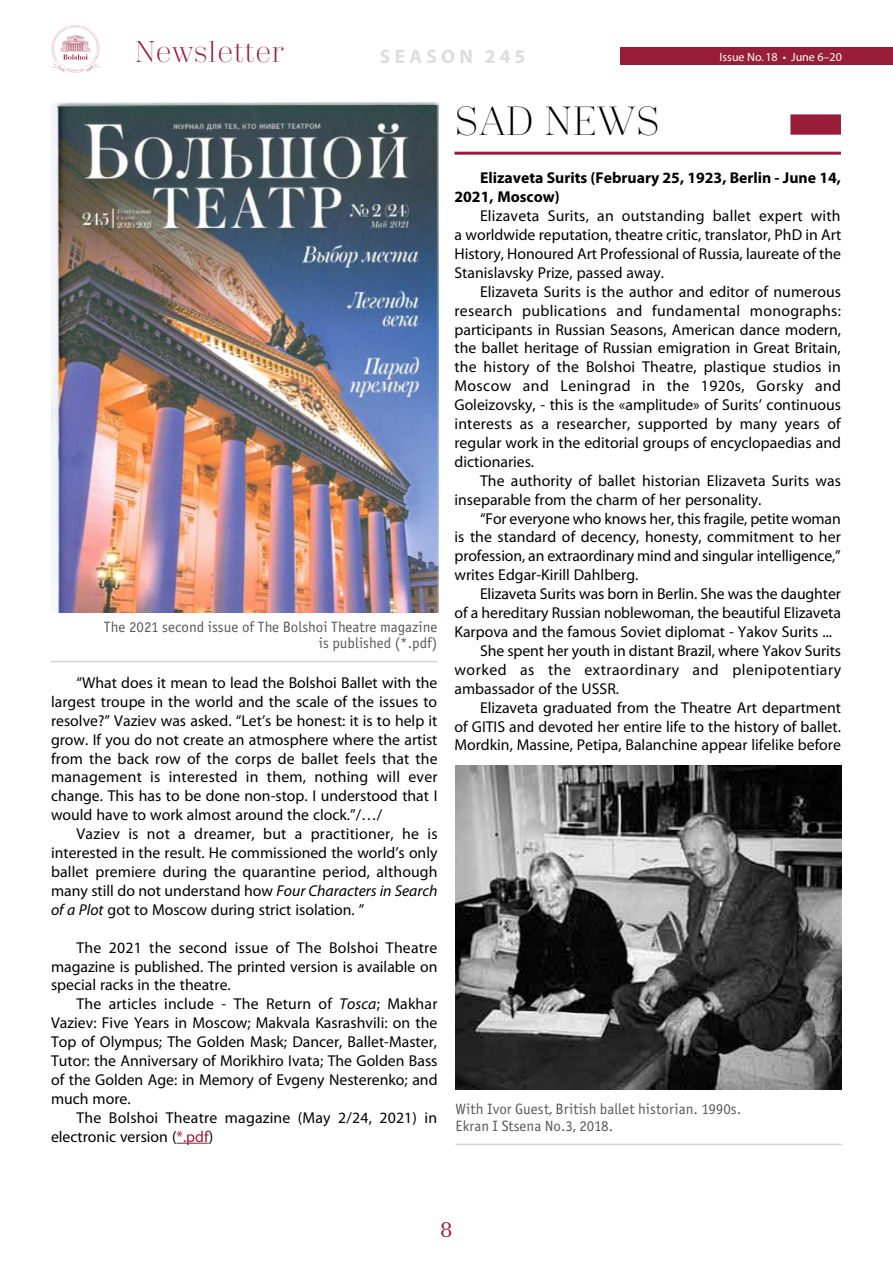
<style>
.page{position:relative;width:893px;height:1263px;background:#fff}
.page>*{position:absolute;margin:0;border:0;box-sizing:border-box;transform-origin:0 0}
.t1{font:300 40.5px "Trivia Serif";color:#000}
.t2{font:300 30px "Trivia Serif";color:#981d39}
.t3{font:21px "Trivia Serif 10 Demo";color:#981d39}
.t4{font:700 19.5px "Myriad Pro";letter-spacing:.22em;color:#dcddde}
.t5{font:15.75px/18.9px "Myriad Pro";color:#000;text-align:justify}
.t6{font:700 15.75px/18.9px "Myriad Pro";color:#000}
.t7{font:15.75px "Myriad Pro";letter-spacing:.035em;color:#000}
.t8{font:15px/16.5px "Officina Sans Book ITC";color:#58595b;text-align:right}
.t9{font:12px "Myriad Pro";color:#fff}
.s1{font-style:italic}
.s2{color:#981d39}
</style>
<div class="page">
<svg style="left:51px;top:25px;width:49px;height:47px"></svg>
<div style="left:621px;top:48px;width:272px;height:17px;background:#981d39"></div>
<hr style="left:176px;top:1143px;width:33px;height:1px;background:#981d39">
<div style="left:790px;top:114px;width:51px;height:21px;background:#981d39"></div>
<hr style="left:454px;top:152px;width:387px;height:3px;background:#981d39">
<img style="left:51px;top:102px;width:387px;height:510px">
<hr style="left:51px;top:661px;width:386px;height:1px;background:#d1d3d4">
<hr style="left:455px;top:1144px;width:387px;height:1px;background:#d1d3d4">
<img style="left:455px;top:765px;width:387px;height:324px">
<h2 class="t2" style="left:135px;top:36px;width:150px">Newsletter</h2>
<p class="t4" style="left:380px;top:44px;width:147px">SEASON 245</p>
<p class="t9" style="left:720px;top:49px;width:124px">Issue No.18 • June 6–20</p>
<p class="t8" style="left:104px;top:618px;width:335px">The 2021 second issue of The Bolshoi Theatre magazine is published (*.pdf)</p>
<p class="t5" style="left:51px;top:673px;width:388px;text-indent:26px">“What does it mean to lead the Bolshoi Ballet with the largest troupe in the world and the scale of the issues to resolve?” Vaziev was asked. “Let’s be honest: it is to help it grow. If you do not create an atmosphere where the artist from the back row of the corps de ballet feels that the management is interested in them, nothing will ever change. This has to be done non-stop. I understood that I would have to work almost around the clock.”/…/</p>
<p class="t5" style="left:51px;top:824px;width:388px;text-indent:26px">Vaziev is not a dreamer, but a practitioner, he is interested in the result. He commissioned the world’s only ballet premiere during the quarantine period, although many still do not understand how <span class="s1">Four Characters in Search of a Plot</span> got to Moscow during strict isolation. ”</p>
<p class="t5" style="left:51px;top:937px;width:388px;text-indent:26px">The 2021 the second issue of The Bolshoi Theatre magazine is published. The printed version is available on special racks in the theatre.</p>
<p class="t5" style="left:51px;top:994px;width:388px;text-indent:26px">The articles include - The Return of <span class="s1">Tosca</span>; Makhar Vaziev: Five Years in Moscow; Makvala Kasrashvili: on the Top of Olympus; The Golden Mask; Dancer, Ballet-Master, Tutor: the Anniversary of Morikhiro Ivata; The Golden Bass of the Golden Age: in Memory of Evgeny Nesterenko; and much more.</p>
<p class="t5" style="left:51px;top:1108px;width:388px;text-indent:26px">The Bolshoi Theatre magazine (May 2/24, 2021) in electronic version (<span class="s2">*.pdf</span>)</p>
<h1 class="t1" style="left:454px;top:99px;width:207px">SAD NEWS</h1>
<p class="t6" style="left:454px;top:168px;width:388px;text-indent:26px">Elizaveta Surits (February 25, 1923, Berlin - June 14,<br>2021, Moscow)</p>
<p class="t5" style="left:454px;top:206px;width:388px;text-indent:26px">Elizaveta Surits, an outstanding ballet expert with a worldwide reputation, theatre critic, translator, PhD in Art History, Honoured Art Professional of Russia, laureate of the Stanislavsky Prize, passed away.</p>
<p class="t5" style="left:454px;top:282px;width:388px;text-indent:26px">Elizaveta Surits is the author and editor of numerous research publications and fundamental monographs: participants in Russian Seasons, American dance modern, the ballet heritage of Russian emigration in Great Britain, the history of the Bolshoi Theatre, plastique studios in Moscow and Leningrad in the 1920s, Gorsky and Goleizovsky, - this is the «amplitude» of Surits’ continuous interests as a researcher, supported by many years of regular work in the editorial groups of encyclopaedias and dictionaries.</p>
<p class="t5" style="left:454px;top:471px;width:388px;text-indent:26px">The authority of ballet historian Elizaveta Surits was inseparable from the charm of her personality.</p>
<p class="t5" style="left:454px;top:509px;width:388px;text-indent:26px">“For everyone who knows her, this fragile, petite woman is the standard of decency, honesty, commitment to her profession, an extraordinary mind and singular intelligence,” writes Edgar-Kirill Dahlberg.</p>
<p class="t5" style="left:480px;top:584px;width:362px">Elizaveta Surits was born in Berlin. She was the daughter</p>
<p class="t5" style="left:454px;top:603px;width:388px">of a hereditary Russian noblewoman, the beautiful Elizaveta</p>
<p class="t5" style="left:454px;top:622px;width:379px">Karpova and the famous Soviet diplomat - Yakov Surits ...</p>
<p class="t5" style="left:480px;top:641px;width:363px">She spent her youth in distant Brazil, where Yakov Surits</p>
<p class="t7" style="left:454px;top:660px;width:388px">worked as the extraordinary and plenipotentiary</p>
<p class="t5" style="left:454px;top:679px;width:166px">ambassador of the USSR.</p>
<p class="t5" style="left:480px;top:698px;width:362px">Elizaveta graduated from the Theatre Art department</p>
<p class="t5" style="left:454px;top:716px;width:388px">of GITIS and devoted her entire life to the history of ballet.</p>
<p class="t5" style="left:454px;top:735px;width:388px">Mordkin, Massine, Petipa, Balanchine appear lifelike before</p>
<p class="t8" style="left:455px;top:1101px;width:287px;text-align:left">With Ivor Guest, British ballet historian. 1990s.<br>Ekran I Stsena No.3, 2018.</p>
<h3 class="t3" style="left:441px;top:1217px;width:13px">8</h3>
</div>
